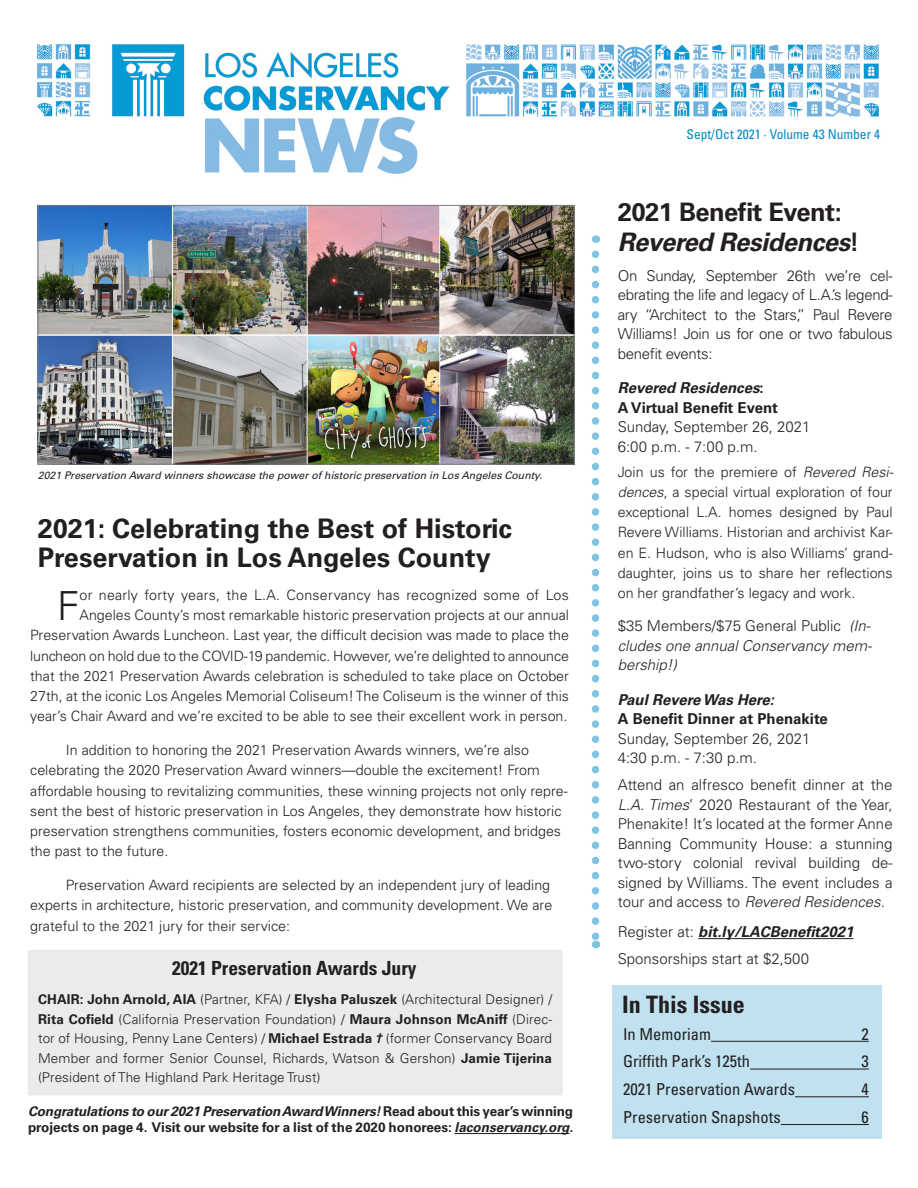
<style>
.page{position:relative;width:918px;height:1188px;background:#fff}
.page>*{position:absolute;margin:0;border:0;box-sizing:border-box;transform-origin:0 0}
.a_Body_text{font:300 40.05px "Univers LT Std";color:#231f20}
.a_Headline{font:700 27px/28.8px "Univers LT Std";color:#231f20}
.a_Headline-2{font:italic 700 25.5px "Univers LT Std";letter-spacing:-.02em;color:#231f20}
.a_Headline-3{font:700 25.5px "Univers LT Std";letter-spacing:-.02em;color:#231f20}
.a_Body_text-2{font:700 condensed 24px "Univers LT Std";color:#231f20}
.a_Body_text_-_no_ind{font:700 condensed 19.5px "Univers LT Std";color:#231f20}
.t1{font:condensed 16.5px "Univers LT Std";color:#231f20}
.t2{font:300 15px/19.5px "Univers LT Std";color:#231f20;text-align:justify}
.t3{font:italic 300 15px/19.5px "Univers LT Std";color:#231f20;text-align:justify}
.t4{font:italic 700 15px "Univers LT Std";color:#231f20}
.t5{font:700 15px "Univers LT Std";color:#231f20}
.a_Body_text-3{font:300 14.25px/20.2px "Univers LT Std";color:#231f20}
.a_Body_text_-_no_ind-2{font:300 13.5px/19.5px "Univers LT Std";letter-spacing:.01em;color:#231f20;text-align:justify}
.a_Body_text_-_no_ind-3{font:700 13.5px/16.5px "Univers LT Std";color:#231f20}
.t6{font:condensed 13.5px "Univers LT Std";color:#0089c4}
.a_Caption{font:italic 10.5px "Univers LT Std";color:#231f20}
.s1{font-weight:700}
.s2{font-weight:700;font-style:italic}
.s3{font-style:italic}
.s4{font-style:normal}
.s5{font-weight:300;font-style:normal}
</style>
<div class="page">
<img style="left:38px;top:44px;width:841px;height:130px">
<div style="left:612px;top:985px;width:270px;height:153px;background:#c0e1f0"></div>
<hr style="left:711px;top:1041px;width:158px;height:1px;background:#231f20">
<hr style="left:750px;top:1069px;width:119px;height:1px;background:#231f20">
<hr style="left:795px;top:1096px;width:74px;height:1px;background:#231f20">
<hr style="left:781px;top:1124px;width:88px;height:1px;background:#231f20">
<img style="left:40px;top:207px;width:533px;height:255px">
<div style="left:38px;top:205px;width:537px;height:259px;border:1px solid #7a7c82"></div>
<hr style="left:698px;top:938px;width:156px;height:1px;background:#231f20">
<svg style="left:592px;top:254px;width:7px;height:694px"></svg>
<div style="left:28px;top:950px;width:534px;height:145px;background:#ebebec"></div>
<hr style="left:455px;top:1133px;width:115px;height:1px;background:#231f20">
<p class="a_Caption" style="left:38px;top:469px;width:506px">2021 Preservation Award winners showcase the power of historic preservation in Los Angeles County.</p>
<p class="a_Headline" style="left:38px;top:514px;width:476px">2021: Celebrating the Best of Historic<br>Preservation in Los Angeles County</p>
<p class="a_Body_text-3" style="left:30px;top:585px;width:540px;text-align:right">or nearly forty years, the L.A. Conservancy has recognized some of Los Angeles County’s most remarkable historic preservation projects at our annual Preservation Awards Luncheon. Last year, the difficult decision was made to place the luncheon on hold due to the COVID-19 pandemic. However, we’re delighted to announce that the 2021 Preservation Awards celebration is scheduled to take place on October 27th, at the iconic Los Angeles Memorial Coliseum! The Coliseum is the winner of this year’s Chair Award and we’re excited to be able to see their excellent work in person.</p>
<p class="a_Body_text-3" style="left:30px;top:740px;width:539px;text-indent:36px">In addition to honoring the 2021 Preservation Awards winners, we’re also celebrating the 2020 Preservation Award winners—double the excitement! From affordable housing to revitalizing communities, these winning projects not only repre&shy;sent the best of historic preservation in Los Angeles, they demonstrate how historic preservation strengthens communities, fosters economic development, and bridges the past to the future.</p>
<p class="a_Body_text-3" style="left:30px;top:875px;width:524px;text-indent:36px">Preservation Award recipients are selected by an independent jury of leading experts in architecture, historic preservation, and community development. We are grateful to the 2021 jury for their service:</p>
<p class="a_Body_text" style="left:57px;top:582px;width:24px">F</p>
<p class="a_Body_text_-_no_ind" style="left:172px;top:956px;width:246px">2021 Preservation Awards Jury</p>
<p class="a_Body_text_-_no_ind-2" style="left:38px;top:990px;width:516px"><span class="s1">CHAIR: John Arnold, AIA</span> (Partner, KFA) / <span class="s1">Elysha Paluszek</span> (Architectural Designer) / <span class="s1">Rita Cofield</span> (California Preservation Foundation) / <span class="s1">Maura Johnson McAniff</span> (Direc&shy;tor of Housing, Penny Lane Centers) / <span class="s1">Michael Estrada</span> <span class="s2">†</span> (former Conservancy Board Member and former Senior Counsel, Richards, Watson &amp; Gershon) <span class="s1">Jamie Tijerina </span>(President of The Highland Park Heritage Trust)</p>
<p class="a_Body_text_-_no_ind-3" style="left:28px;top:1103px;width:547px"><span class="s3">Congratulations to our 2021 Preservation Award Winners!</span> Read about this year’s winning projects on page 4. Visit our website for a list of the 2020 honorees: <span class="s3">laconservancy.org.</span></p>
<p class="t6" style="left:687px;top:126px;width:195px">Sept/Oct 2021 · Volume 43 Number 4</p>
<p class="a_Headline-3" style="left:618px;top:197px;width:226px">2021 Benefit Event:</p>
<p class="a_Headline-2" style="left:618px;top:227px;width:243px">Revered Residences<span class="s4">!</span></p>
<p class="t2" style="left:618px;top:266px;width:276px">On Sunday, September 26th we’re cel&shy;ebrating the life and legacy of L.A.’s legend&shy;ary “Architect to the Stars,” Paul Revere Williams! Join us for one or two fabulous benefit events:</p>
<p class="t4" style="left:618px;top:379px;width:147px">Revered Residences<span class="s4">:</span></p>
<p class="t5" style="left:618px;top:399px;width:162px">A Virtual Benefit Event</p>
<p class="t2" style="left:618px;top:417px;width:194px">Sunday, September 26, 2021</p>
<p class="t2" style="left:618px;top:437px;width:141px">6:00 p.m. - 7:00 p.m.</p>
<p class="a_Body_text-3" style="left:618px;top:461px;width:277px;text-align:justify">Join us for the premiere of <span class="s3">Revered Resi&shy;dences</span>, a special virtual exploration of four exceptional L.A. homes designed by Paul Revere Williams. Historian and archivist Kar&shy;en E. Hudson, who is also Williams’ grand&shy;daughter, joins us to share her reflections on her grandfather’s legacy and work.</p>
<p class="t3" style="left:618px;top:616px;width:256px"><span class="s4">$35 Members/$75 General Public</span> (In&shy;cludes one annual Conservancy mem&shy;bership!)</p>
<p class="t4" style="left:618px;top:691px;width:158px">Paul Revere Was Here:</p>
<p class="t5" style="left:618px;top:710px;width:212px">A Benefit Dinner at Phenakite</p>
<p class="t2" style="left:618px;top:729px;width:194px">Sunday, September 26, 2021</p>
<p class="t2" style="left:618px;top:748px;width:141px">4:30 p.m. - 7:30 p.m.</p>
<p class="t2" style="left:618px;top:775px;width:276px">Attend an alfresco benefit dinner at the <span class="s3">L.A. Times</span>’ 2020 Restaurant of the Year, Phenakite! It’s located at the former Anne Banning Community House: a stunning two-story colonial revival building de&shy;signed by Williams. The event includes a tour and access to <span class="s3">Revered Residences</span>.</p>
<p class="t4" style="left:618px;top:923px;width:237px"><span class="s5">Register at:</span> bit.ly/LACBenefit2021</p>
<p class="t2" style="left:618px;top:949px;width:193px">Sponsorships start at $2,500</p>
<p class="a_Body_text-2" style="left:622px;top:990px;width:124px">In This Issue</p>
<p class="t1" style="left:623px;top:1023px;width:89px">In Memoriam</p>
<p class="t1" style="left:862px;top:1023px;width:9px">2</p>
<p class="t1" style="left:623px;top:1051px;width:129px">Griffith Park’s 125th</p>
<p class="t1" style="left:862px;top:1051px;width:9px">3</p>
<p class="t1" style="left:623px;top:1079px;width:173px">2021 Preservation Awards</p>
<p class="t1" style="left:862px;top:1079px;width:9px">4</p>
<p class="t1" style="left:623px;top:1107px;width:159px">Preservation Snapshots</p>
<p class="t1" style="left:862px;top:1107px;width:9px">6</p>
</div>
